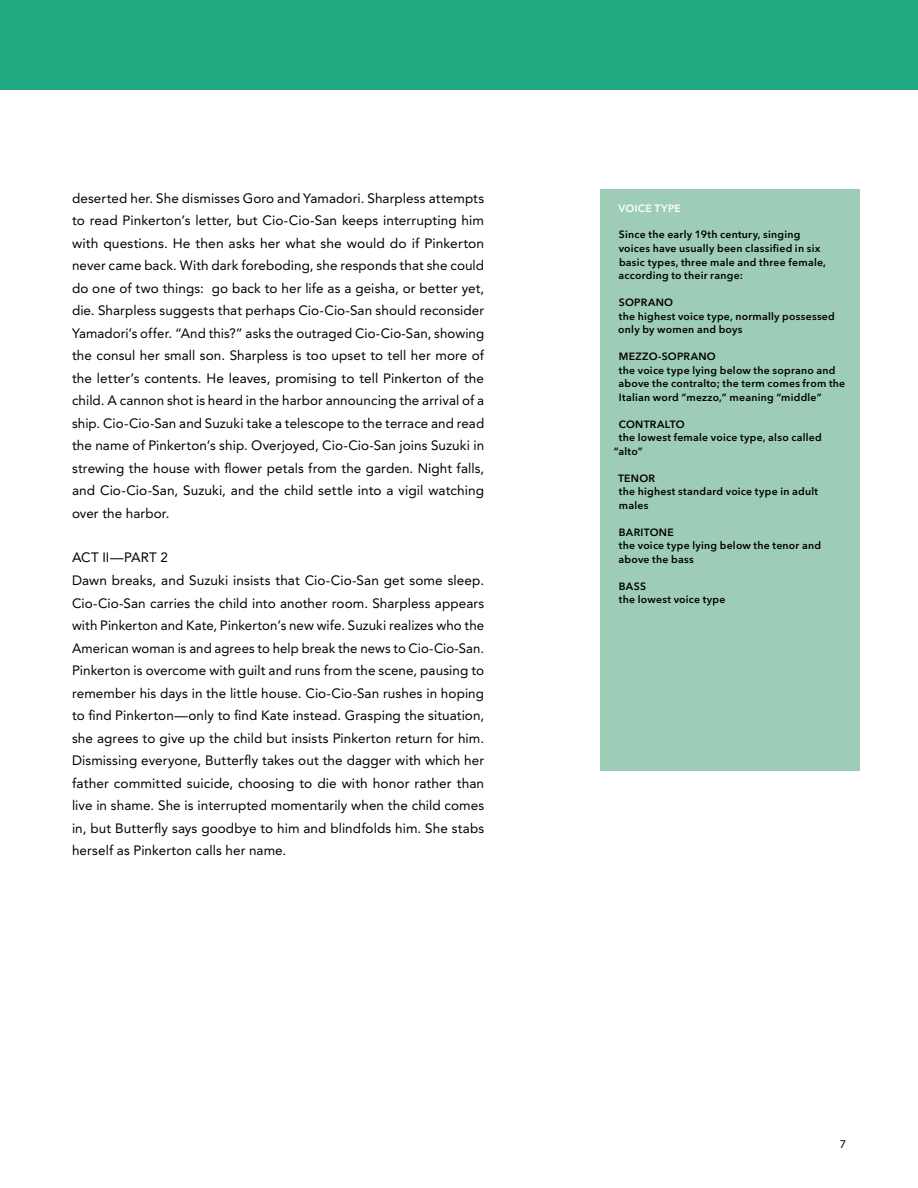
<style>
.page{position:relative;width:918px;height:1188px;background:#fff}
.page>*{position:absolute;margin:0;border:0;box-sizing:border-box;transform-origin:0 0}
.t1{font:13.5px/22.5px "Avenir LT Std";letter-spacing:.005em;color:#000;text-align:justify}
.t2{font:12px "Myriad Pro";color:#000}
.t3{font:600 10.5px/13.5px "Avenir Next LT Pro";letter-spacing:.025em;color:#000}
.t4{font:600 10.5px "Avenir Next LT Pro";letter-spacing:.025em;color:#fff}
</style>
<div class="page">
<div style="left:0;top:0;width:918px;height:90px;background:#1fa981"></div>
<div style="left:600px;top:189px;width:260px;height:581px;background:#9ecdb7"></div>
<p class="t1" style="left:72px;top:187px;width:414px">deserted her. She dismisses Goro and Yamadori. Sharpless attempts to read Pinkerton’s letter, but Cio-Cio-San keeps interrupting him with questions. He then asks her what she would do if Pinkerton never came back. With dark foreboding, she responds that she could do one of two things: go back to her life as a geisha, or better yet, die. Sharpless suggests that perhaps Cio-Cio-San should reconsider Yamadori’s offer. “And this?” asks the outraged Cio-Cio-San, showing the consul her small son. Sharpless is too upset to tell her more of the letter’s contents. He leaves, promising to tell Pinkerton of the child. A cannon shot is heard in the harbor announcing the arrival of a ship. Cio-Cio-San and Suzuki take a telescope to the terrace and read the name of Pinkerton’s ship. Overjoyed, Cio-Cio-San joins Suzuki in strewing the house with flower petals from the garden. Night falls, and Cio-Cio-San, Suzuki, and the child settle into a vigil watching over the harbor.</p>
<p class="t1" style="left:72px;top:547px;width:414px;text-align:left">ACT II—PART 2<br>Dawn breaks, and Suzuki insists that Cio-Cio-San get some sleep.<br>Cio-Cio-San carries the child into another room. Sharpless appears with Pinkerton and Kate, Pinkerton’s new wife. Suzuki realizes who the American woman is and agrees to help break the news to Cio-Cio-San.<br>Pinkerton is overcome with guilt and runs from the scene, pausing to remember his days in the little house. Cio-Cio-San rushes in hoping to find Pinkerton—only to find Kate instead. Grasping the situation, she agrees to give up the child but insists Pinkerton return for him.<br>Dismissing everyone, Butterfly takes out the dagger with which her father committed suicide, choosing to die with honor rather than live in shame. She is interrupted momentarily when the child comes in, but Butterfly says goodbye to him and blindfolds him. She stabs herself as Pinkerton calls her name.</p>
<p class="t4" style="left:619px;top:201px;width:64px">VOICE TYPE</p>
<p class="t3" style="left:619px;top:228px;width:209px">Since the early 19th century, singing voices have usually been classified in six basic types, three male and three female, according to their range:</p>
<p class="t3" style="left:618px;top:295px;width:218px">SOPRANO<br>the highest voice type, normally possessed only by women and boys</p>
<p class="t3" style="left:619px;top:349px;width:228px">MEZZO-SOPRANO<br>the voice type lying below the soprano and above the contralto; the term comes from the Italian word “mezzo,” meaning “middle”</p>
<p class="t3" style="left:619px;top:417px;width:68px">CONTRALTO</p>
<p class="t3" style="left:619px;top:430px;width:204px">the lowest female voice type, also called</p>
<p class="t3" style="left:614px;top:444px;width:31px">“alto”</p>
<p class="t3" style="left:618px;top:471px;width:201px">TENOR<br>the highest standard voice type in adult males</p>
<p class="t3" style="left:619px;top:525px;width:204px">BARITONE<br>the voice type lying below the tenor and above the bass</p>
<p class="t3" style="left:619px;top:579px;width:108px">BASS<br>the lowest voice type</p>
<p class="t2" style="left:840px;top:1136px;width:8px">7</p>
</div>
